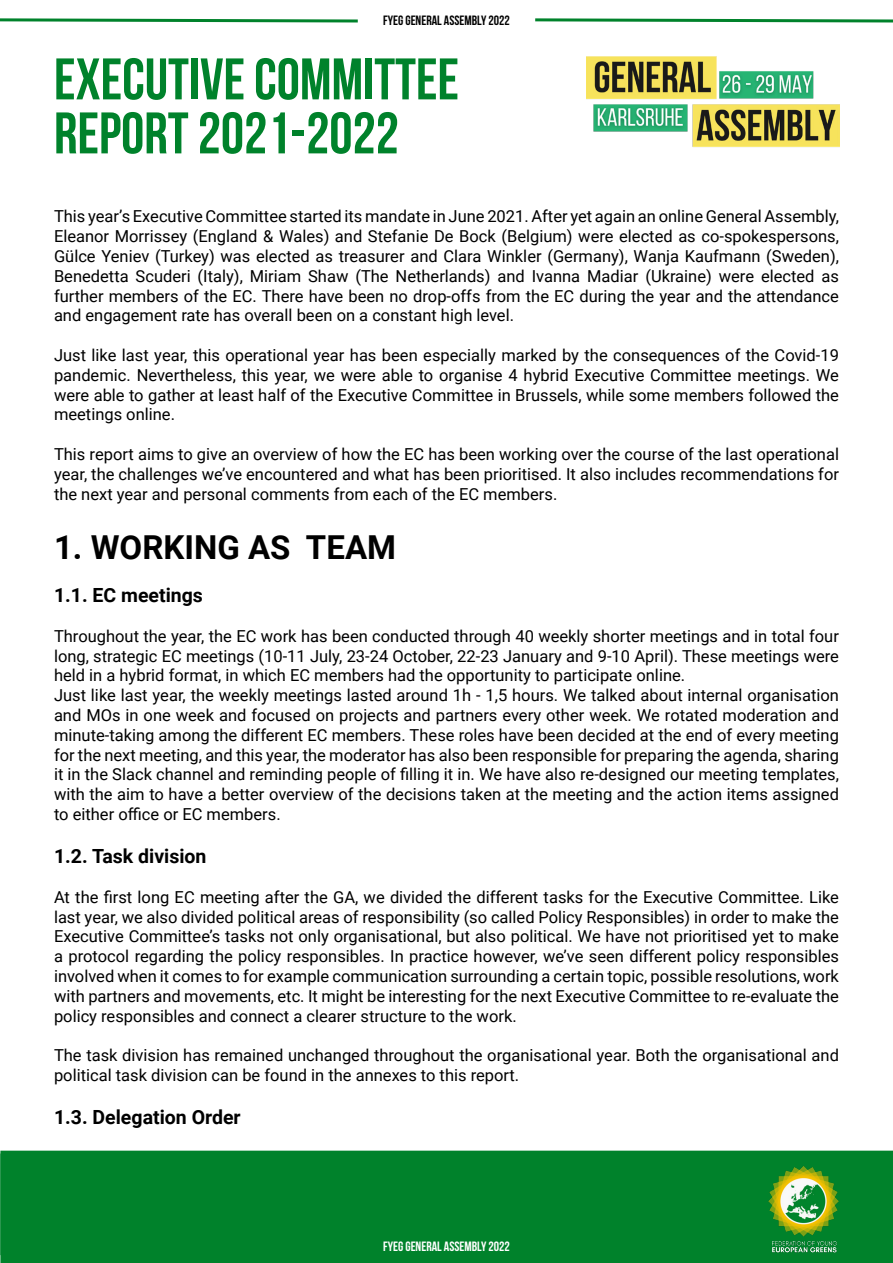
<style>
.page{position:relative;width:893px;height:1263px;background:#fff}
.page>*{position:absolute;margin:0;border:0;box-sizing:border-box;transform-origin:0 0}
.t1{font:700 58.5px/54px "Bebas Neue";color:#00822b}
.t2{font:700 33px "Roboto";color:#000}
.t3{font:700 19.5px "Roboto";color:#000}
.t4{font:16.5px/19.8px "Roboto";color:#000;text-align:justify}
.t5{font:700 13.5px "Bebas Neue";color:#fff}
.t6{font:700 13.5px "Bebas Neue";color:#000}
</style>
<div class="page">
<div style="left:0;top:1151px;width:893px;height:112px;background:#00822b"></div>
<img style="left:586px;top:56px;width:253px;height:91px">
<img style="left:758px;top:1164px;width:90px;height:90px">
<svg style="left:0;top:18px;width:358px;height:5px"></svg>
<svg style="left:535px;top:18px;width:358px;height:5px"></svg>
<p class="t6" style="left:383px;top:13px;width:128px">FYEG GENERAL ASSEMBLY 2022</p>
<h1 class="t1" style="left:54px;top:51px;width:406px">EXECUTIVE COMMITTEE<br>REPORT 2021-2022</h1>
<p class="t4" style="left:54px;top:206px;width:786px">This year’s Executive Committee started its mandate in June 2021. After yet again an online General Assembly, Eleanor Morrissey (England &amp; Wales) and Stefanie De Bock (Belgium) were elected as co-spokespersons, Gülce Yeniev (Turkey) was elected as treasurer and Clara Winkler (Germany), Wanja Kaufmann (Sweden), Benedetta Scuderi (Italy), Miriam Shaw (The Netherlands) and Ivanna Madiar (Ukraine) were elected as further members of the EC. There have been no drop-offs from the EC during the year and the attendance and engagement rate has overall been on a constant high level.</p>
<p class="t4" style="left:54px;top:345px;width:786px">Just like last year, this operational year has been especially marked by the consequences of the Covid-19 pandemic. Nevertheless, this year, we were able to organise 4 hybrid Executive Committee meetings. We were able to gather at least half of the Executive Committee in Brussels, while some members followed the meetings online.</p>
<p class="t4" style="left:54px;top:444px;width:786px">This report aims to give an overview of how the EC has been working over the course of the last operational year, the challenges we’ve encountered and what has been prioritised. It also includes recommendations for the next year and personal comments from each of the EC members.</p>
<h2 class="t2" style="left:54px;top:524px;width:344px">1. WORKING AS TEAM</h2>
<p class="t3" style="left:54px;top:582px;width:150px">1.1. EC meetings</p>
<p class="t4" style="left:54px;top:625px;width:786px;text-align:left">Throughout the year, the EC work has been conducted through 40 weekly shorter meetings and in total four long, strategic EC meetings (10-11 July, 23-24 October, 22-23 January and 9-10 April). These meetings were held in a hybrid format, in which EC members had the opportunity to participate online.<br>Just like last year, the weekly meetings lasted around 1h - 1,5 hours. We talked about internal organisation and MOs in one week and focused on projects and partners every other week. We rotated moderation and minute-taking among the different EC members. These roles have been decided at the end of every meeting for the next meeting, and this year, the moderator has also been responsible for preparing the agenda, sharing it in the Slack channel and reminding people of filling it in. We have also re-designed our meeting templates, with the aim to have a better overview of the decisions taken at the meeting and the action items assigned to either office or EC members.</p>
<p class="t3" style="left:54px;top:843px;width:154px">1.2. Task division</p>
<p class="t4" style="left:54px;top:886px;width:786px">At the first long EC meeting after the GA, we divided the different tasks for the Executive Committee. Like last year, we also divided political areas of responsibility (so called Policy Responsibles) in order to make the Executive Committee’s tasks not only organisational, but also political. We have not prioritised yet to make a protocol regarding the policy responsibles. In practice however, we’ve seen different policy responsibles involved when it comes to for example communication surrounding a certain topic, possible resolutions, work with partners and movements, etc. It might be interesting for the next Executive Committee to re-evaluate the policy responsibles and connect a clearer structure to the work.</p>
<p class="t4" style="left:54px;top:1045px;width:786px">The task division has remained unchanged throughout the organisational year. Both the organisational and political task division can be found in the annexes to this report.</p>
<p class="t3" style="left:54px;top:1104px;width:188px">1.3. Delegation Order</p>
<p class="t5" style="left:383px;top:1239px;width:128px">FYEG GENERAL ASSEMBLY 2022</p>
</div>
